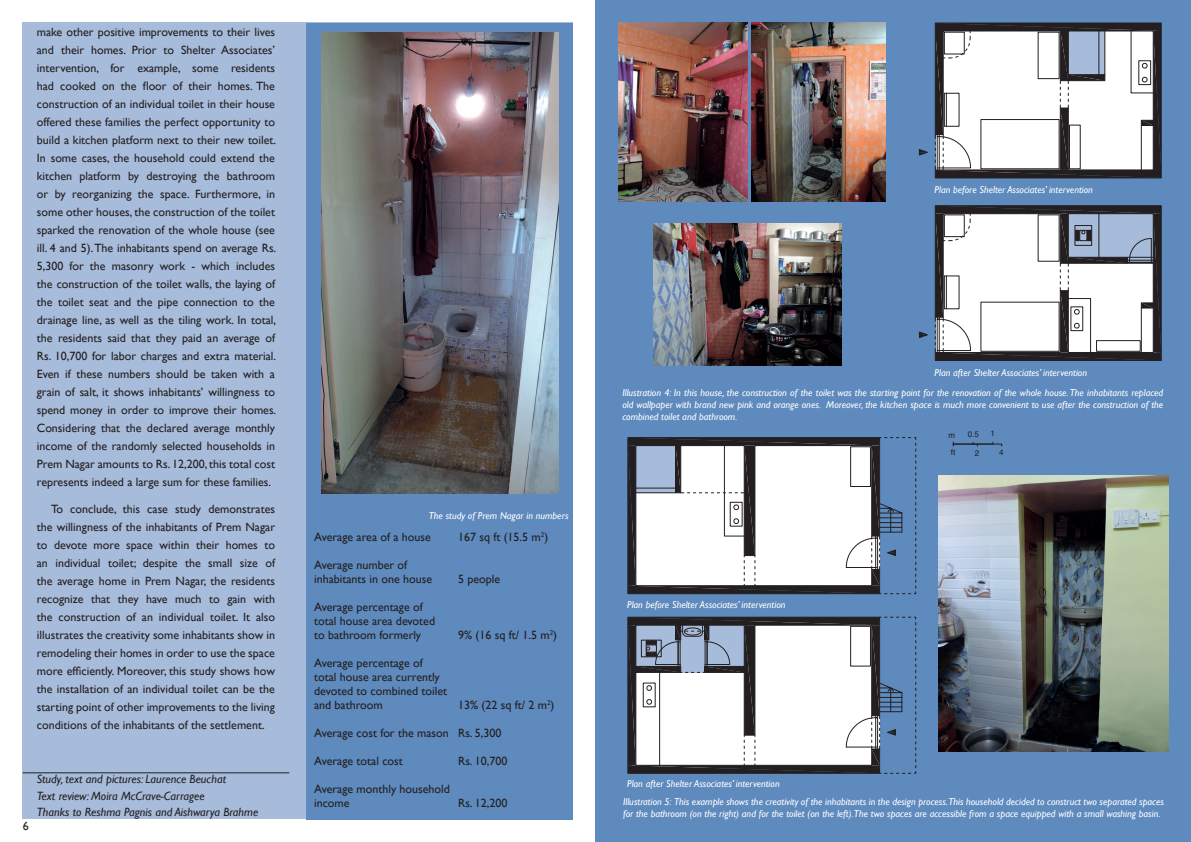
<style>
.page{position:relative;width:1191px;height:842px;background:#fff}
.page>*{position:absolute;margin:0;border:0;box-sizing:border-box;transform-origin:0 0}
.t1{font:12px/18px "Gill Sans";color:#231f20}
.t2{font:italic 12px/16.5px "Gill Sans";color:#231f20}
.t3{font:italic 10px/12px "Gill Sans";color:#fff;text-align:justify}
.t4{font:8px "Helvetica";color:#231f20}
</style>
<div class="page">
<div style="left:23px;top:23px;width:550px;height:796px;background:#a7bbdb"></div>
<div style="left:595px;top:0;width:596px;height:842px;background:#5e8abe"></div>
<div style="left:306px;top:23px;width:267px;height:796px;background:#5e8abe"></div>
<img style="left:618px;top:23px;width:129px;height:178px">
<img style="left:653px;top:224px;width:188px;height:141px">
<img style="left:751px;top:23px;width:134px;height:178px">
<img style="left:321px;top:32px;width:237px;height:461px">
<svg style="left:627px;top:437px;width:289px;height:157px;background:#bbc1c8"></svg>
<div style="left:850px;top:447px;width:20px;height:40px;border:1px solid #231f20"></div>
<svg style="left:627px;top:617px;width:289px;height:157px;background:#b4bac3"></svg>
<svg style="left:934px;top:22px;width:227px;height:157px;background:#c5c5c8"></svg>
<div style="left:1068px;top:75px;width:37px;height:6px;border:1px solid #231f20"></div>
<hr style="left:1104px;top:31px;width:1px;height:44px;background:#231f20">
<svg style="left:919px;top:149px;width:8px;height:6px"></svg>
<hr style="left:1098px;top:31px;width:1px;height:44px;background:#231f20">
<svg style="left:934px;top:205px;width:227px;height:156px;background:#bdbec2"></svg>
<hr style="left:946px;top:276px;width:1px;height:33px;background:#231f20">
<svg style="left:919px;top:332px;width:8px;height:6px"></svg>
<div style="left:953px;top:442px;width:40px;height:2px;border:1px solid #231f20"></div>
<div style="left:953px;top:444px;width:48px;height:2px;border:1px solid #231f20"></div>
<svg style="left:973px;top:442px;width:5px;height:4px"></svg>
<img style="left:938px;top:476px;width:230px;height:275px">
<hr style="left:23px;top:773px;width:266px;height:1px;background:#231f20">
<p class="t1" style="left:37px;top:23px;width:241px;text-align:justify">make other positive improvements to their lives and their homes. Prior to Shelter Associates’ intervention, for example, some residents had cooked on the floor of their homes. The construction of an individual toilet in their house offered these families the perfect opportunity to build a kitchen platform next to their new toilet.<br>In some cases, the household could extend the kitchen platform by destroying the bathroom or by reorganizing the space. Furthermore, in some other houses, the construction of the toilet sparked the renovation of the whole house (see ill. 4 and 5). The inhabitants spend on average Rs.<br>5,300 for the masonry work - which includes the construction of the toilet walls, the laying of the toilet seat and the pipe connection to the drainage line, as well as the tiling work. In total, the residents said that they paid an average of Rs. 10,700 for labor charges and extra material.<br>Even if these numbers should be taken with a grain of salt, it shows inhabitants’ willingness to spend money in order to improve their homes.<br>Considering that the declared average monthly income of the randomly selected households in Prem Nagar amounts to Rs. 12,200, this total cost represents indeed a large sum for these families.</p>
<p class="t1" style="left:37px;top:500px;width:240px;text-align:justify;text-indent:14px">To conclude, this case study demonstrates the willingness of the inhabitants of Prem Nagar to devote more space within their homes to an individual toilet; despite the small size of the average home in Prem Nagar, the residents recognize that they have much to gain with the construction of an individual toilet. It also illustrates the creativity some inhabitants show in remodeling their homes in order to use the space more efficiently. Moreover, this study shows how the installation of an individual toilet can be the starting point of other improvements to the living conditions of the inhabitants of the settlement.</p>
<p class="t1" style="left:23px;top:817px;width:7px">6</p>
<p class="t2" style="left:37px;top:771px;width:223px">Study, text and pictures: Laurence Beuchat<br>Text review: Moira McCrave-Carragee<br>Thanks to Reshma Pagnis and Aishwarya Brahme</p>
<p class="t3" style="left:429px;top:510px;width:141px">The study of Prem Nagar in numbers</p>
<p class="t1" style="left:314px;top:529px;width:118px">Average area of a house</p>
<p class="t1" style="left:458px;top:529px;width:92px">167 sq ft (15.5 m<sup>2</sup>)</p>
<p class="t1" style="left:314px;top:559px;width:120px;line-height:14px">Average number of inhabitants in one house</p>
<p class="t1" style="left:458px;top:571px;width:44px">5 people</p>
<p class="t1" style="left:314px;top:601px;width:123px;line-height:14px">Average percentage of total house area devoted to bathroom formerly</p>
<p class="t1" style="left:458px;top:627px;width:100px">9% (16 sq ft/ 1.5 m<sup>2</sup>)</p>
<p class="t1" style="left:314px;top:657px;width:135px;line-height:14px">Average percentage of total house area currently devoted to combined toilet and bathroom</p>
<p class="t1" style="left:458px;top:697px;width:98px">13% (22 sq ft/ 2 m<sup>2</sup>)</p>
<p class="t1" style="left:314px;top:725px;width:189px">Average cost for the mason Rs. 5,300</p>
<p class="t1" style="left:314px;top:753px;width:90px">Average total cost</p>
<p class="t1" style="left:458px;top:753px;width:51px">Rs. 10,700</p>
<p class="t1" style="left:314px;top:783px;width:137px;line-height:14px">Average monthly household income</p>
<p class="t1" style="left:458px;top:795px;width:51px">Rs. 12,200</p>
<p class="t3" style="left:934px;top:184px;width:160px">Plan before Shelter Associates’ intervention</p>
<p class="t3" style="left:934px;top:367px;width:154px">Plan after Shelter Associates’ intervention</p>
<p class="t3" style="left:622px;top:386px;width:542px">Illustration 4: In this house, the construction of the toilet was the starting point for the renovation of the whole house. The inhabitants replaced old wallpaper with brand new pink and orange ones. Moreover, the kitchen space is much more convenient to use after the construction of the combined toilet and bathroom.</p>
<p class="t3" style="left:627px;top:599px;width:160px">Plan before Shelter Associates’ intervention</p>
<p class="t3" style="left:627px;top:777px;width:154px">Plan after Shelter Associates’ intervention</p>
<p class="t4" style="left:948px;top:429px;width:8px">m</p>
<p class="t4" style="left:967px;top:428px;width:13px">0.5</p>
<p class="t4" style="left:950px;top:446px;width:6px">ft</p>
<p class="t4" style="left:975px;top:447px;width:6px">2</p>
<p class="t4" style="left:990px;top:427px;width:6px">1</p>
<p class="t4" style="left:999px;top:446px;width:6px">4</p>
<p class="t3" style="left:623px;top:796px;width:542px">Illustration 5: This example shows the creativity of the inhabitants in the design process.This household decided to construct two separated spaces for the bathroom (on the right) and for the toilet (on the left).The two spaces are accessible from a space equipped with a small washing basin.</p>
</div>
